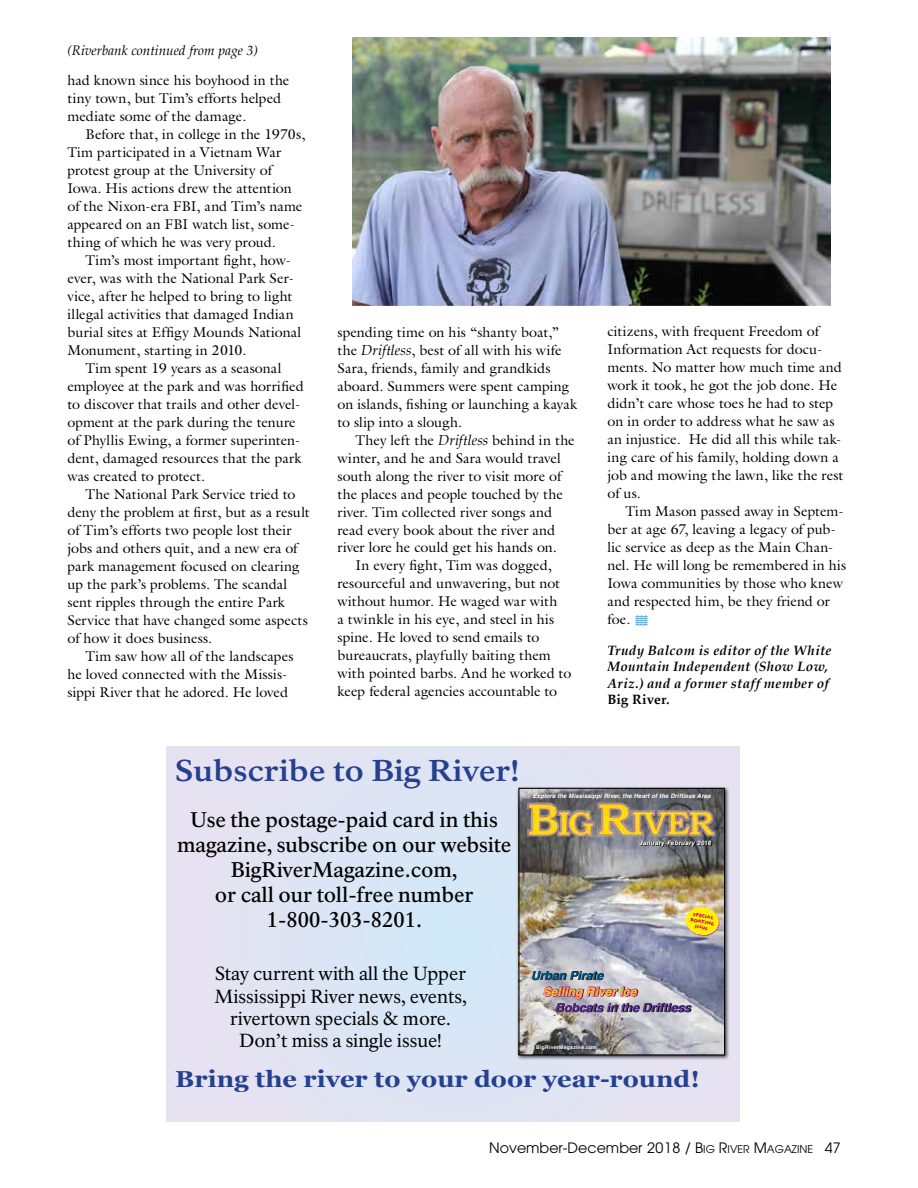
<style>
.page{position:relative;width:918px;height:1188px;background:#fff}
.page>*{position:absolute;margin:0;border:0;box-sizing:border-box;transform-origin:0 0}
.t1{font:700 29.7px "NPS Rawlinson OT";letter-spacing:-.005em;color:#25408f;scale:1.1 1}
.t2{font:700 23.1px "Georgia";color:#25408f;scale:1.1 1}
.t3{font:500 20.85px/25px "NPS Rawlinson OT";color:#000;text-align:center}
.t4{font:18.6px/22.4px "NPS Rawlinson OT";color:#000;text-align:center}
.t5{font:14.25px/18px "Galliard";color:#000}
.t6{font:14.25px "Avant Garde";color:#000}
.t7{font:14.25px "Galliard";letter-spacing:.02em;color:#000}
.t8{font:italic 700 13.5px/16.5px "Palatino";letter-spacing:.025em;color:#000}
.t9{font:italic 13.5px "Palatino";color:#000}
.t10{font:italic 700 12.15px "Helvetica";color:#5a2e91}
.t11{font:italic 700 12.15px "Helvetica";color:#f9c331}
.t12{font:italic 700 12.15px "Helvetica";color:#005783}
.t13{font:italic 700 6px "Helvetica";letter-spacing:.01em;color:#fff}
.t14{font:italic 700 6px "Helvetica LT Std";letter-spacing:.035em;color:#fff;scale:1.04 1}
.t15{font:700 5.1px "Helvetica";letter-spacing:.06em;color:#fff}
.t16{font:900 4.65px/5.7px "Lithos Pro";color:#d10f4a;text-align:center}
.s1{font-family:"Palatino";font-style:italic}
.s2{font-family:"Vacation";color:#358fcd}
.s3{font-style:normal}
.s4{font-style:inherit}
.s5{font-size:10.65px}
</style>
<div class="page">
<img style="left:352px;top:37px;width:478px;height:268px">
<div style="left:166px;top:746px;width:574px;height:376px;background:#e0e4f3"></div>
<div style="left:516px;top:786px;width:214px;height:275px;background:#000;opacity:.75"></div>
<img style="left:520px;top:790px;width:203px;height:264px">
<svg style="left:532px;top:971px;width:160px;height:42px;background:#9e9fa6"></svg>
<svg style="left:543px;top:985px;width:95px;height:17px;background:#bc83a5"></svg>
<img style="left:527px;top:800px;width:189px;height:40px">
<svg style="left:640px;top:841px;width:72px;height:6px"></svg>
<div style="left:537px;top:1045px;width:61px;height:6px;background:#000;opacity:.23"></div>
<svg style="left:686px;top:907px;width:34px;height:29px"></svg>
<svg style="left:686px;top:907px;width:33px;height:28px"></svg>
<div style="left:518px;top:788px;width:207px;height:268px;border:1px solid #000"></div>
<p class="t9" style="left:68px;top:40px;width:192px">(Riverbank continued from page 3)</p>
<p class="t5" style="left:68px;top:71px;width:224px">had known since his boyhood in the tiny town, but Tim’s efforts helped mediate some of the damage.</p>
<p class="t5" style="left:68px;top:125px;width:240px;text-indent:18px">Before that, in college in the 1970s, Tim participated in a Vietnam War protest group at the University of Iowa. His actions drew the attention of the Nixon-era FBI, and Tim’s name appeared on an FBI watch list, some&shy;thing of which he was very proud.</p>
<p class="t5" style="left:68px;top:251px;width:235px;text-indent:18px">Tim’s most important fight, how&shy;ever, was with the National Park Ser&shy;vice, after he helped to bring to light illegal activities that damaged Indian burial sites at Effigy Mounds National Monument, starting in 2010.</p>
<p class="t5" style="left:68px;top:359px;width:238px;text-indent:18px">Tim spent 19 years as a seasonal employee at the park and was horrified to discover that trails and other devel&shy;opment at the park during the tenure of Phyllis Ewing, a former superinten&shy;dent, damaged resources that the park was created to protect.</p>
<p class="t5" style="left:68px;top:485px;width:244px;text-indent:18px">The National Park Service tried to deny the problem at first, but as a result of Tim’s efforts two people lost their jobs and others quit, and a new era of park management focused on clearing up the park’s problems. The scandal sent ripples through the entire Park Service that have changed some aspects of how it does business.</p>
<p class="t5" style="left:68px;top:646px;width:228px;text-indent:18px">Tim saw how all of the landscapes he loved connected with the Missis&shy;sippi River that he adored. He loved</p>
<p class="t5" style="left:337px;top:322px;width:241px">spending time on his “shanty boat,” the <span class="s1">Driftless</span>, best of all with his wife Sara, friends, family and grandkids aboard. Summers were spent camping on islands, fishing or launching a kayak to slip into a slough.</p>
<p class="t5" style="left:356px;top:430px;width:221px">They left the <span class="s1">Driftless</span> behind in the</p>
<p class="t5" style="left:337px;top:448px;width:225px">winter, and he and Sara would travel</p>
<p class="t5" style="left:337px;top:466px;width:225px">south along the river to visit more of</p>
<p class="t5" style="left:337px;top:484px;width:227px">the places and people touched by the</p>
<p class="t5" style="left:337px;top:502px;width:216px">river. Tim collected river songs and</p>
<p class="t5" style="left:337px;top:520px;width:219px">read every book about the river and</p>
<p class="t5" style="left:337px;top:538px;width:221px">river lore he could get his hands on.</p>
<p class="t5" style="left:356px;top:556px;width:198px">In every fight, Tim was dogged,</p>
<p class="t5" style="left:337px;top:574px;width:224px">resourceful and unwavering, but not</p>
<p class="t5" style="left:337px;top:592px;width:221px">without humor. He waged war with</p>
<p class="t7" style="left:337px;top:611px;width:218px">a twinkle in his eye, and steel in his</p>
<p class="t5" style="left:337px;top:628px;width:203px">spine. He loved to send emails to</p>
<p class="t5" style="left:337px;top:646px;width:215px">bureaucrats, playfully baiting them</p>
<p class="t5" style="left:337px;top:664px;width:235px">with pointed barbs. And he worked to</p>
<p class="t5" style="left:337px;top:682px;width:221px">keep federal agencies accountable to</p>
<h1 class="t1" style="left:175px;top:753px;width:314px">Subscribe to Big River!</h1>
<p class="t5" style="left:607px;top:322px;width:237px">citizens, with frequent Freedom of<br>Information Act requests for docu&shy;ments. No matter how much time and work it took, he got the job done. He didn’t care whose toes he had to step on in order to address what he saw as an injustice. He did all this while tak&shy;ing care of his family, holding down a job and mowing the lawn, like the rest of us.</p>
<p class="t5" style="left:607px;top:502px;width:240px;text-indent:18px">Tim Mason passed away in Septem&shy;ber at age 67, leaving a legacy of pub&shy;lic service as deep as the Main Chan&shy;nel. He will long be remembered in his<br>Iowa communities by those who knew and respected him, be they friend or foe. <span class="s2">F</span></p>
<p class="t8" style="left:608px;top:642px;width:226px">Trudy Balcom is editor of the White<br>Mountain Independent (Show Low,<br>Ariz.) and a former staff member of<br><span class="s3">Big River</span>.</p>
<h3 class="t3" style="left:177px;top:808px;width:336px">Use the postage-paid card in this magazine, subscribe on our website<br>BigRiverMagazine.com,<br>or call our toll-free number<br>1-800-303-8201.</h3>
<h3 class="t4" style="left:214px;top:963px;width:254px">Stay current with all the Upper<br>Mississippi River news, events, rivertown specials &amp; more.<br>Don’t miss a single issue!</h3>
<p class="t13" style="left:533px;top:791px;width:179px">Explore the Mississippi River, the Heart of the Driftless Area</p>
<p class="t14" style="left:640px;top:839px;width:70px">January-February 2018</p>
<p class="t16" style="left:692px;top:911px;width:26px;rotate:10deg">SPECIAL<br>BOATING<br>Issue</p>
<p class="t12" style="left:531px;top:966px;width:74px">Urban Pirate</p>
<p class="t11" style="left:543px;top:982px;width:95px">Selling River Ice</p>
<p class="t10" style="left:555px;top:997px;width:137px">Bobcats in the Driftless</p>
<p class="t15" style="left:536px;top:1043px;width:63px">BigRiverMagazine.com</p>
<h2 class="t2" style="left:175px;top:1061px;width:478px">Bring the river to your door year-round!</h2>
<p class="t6" style="left:489px;top:1140px;width:353px">November-December <span class="s4">2018</span> / <span class="s4">B</span><span class="s5">IG</span> <span class="s4">R</span><span class="s5">IVER</span> <span class="s4">M</span><span class="s5">AGAZINE</span> 47</p>
</div>
